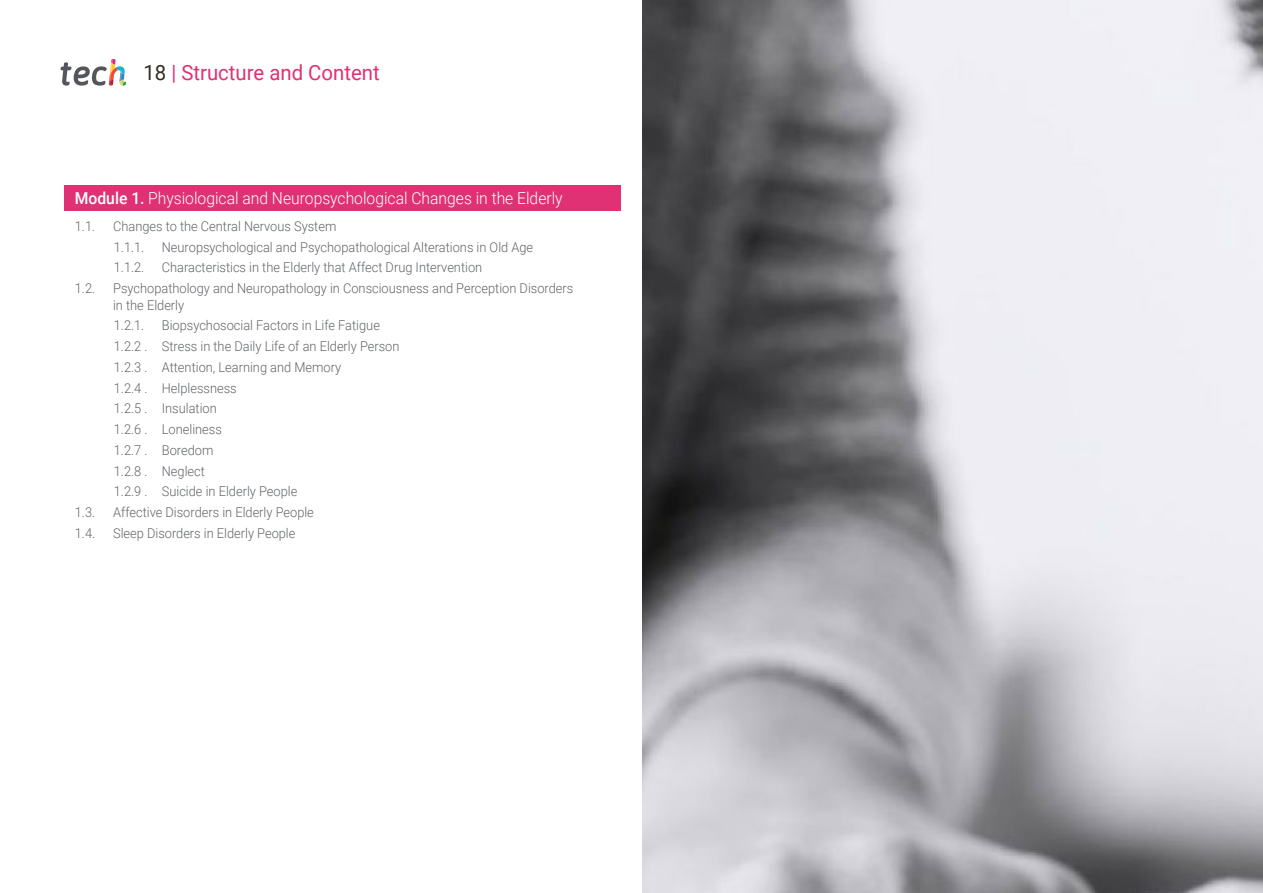
<style>
.page{position:relative;width:1263px;height:893px;background:#fff}
.page>*{position:absolute;margin:0;border:0;box-sizing:border-box;transform-origin:0 0}
.t1{font:21px "Roboto";color:#df3174}
.t2{font:300 16.5px "Roboto";color:#fff;scale:.95 1}
.t3{font:300 13.5px/20.7px "Roboto";color:#61646a;scale:.95 1}
.s1{color:#312e20}
.s2{font-weight:500}
</style>
<div class="page">
<div style="left:64px;top:185px;width:557px;height:25px;background:#df3174"></div>
<img style="left:642px;top:0;width:621px;height:893px">
<svg style="left:61px;top:59px;width:65px;height:27px"></svg>
<h1 class="t1" style="left:144px;top:57px;width:238px"><span class="s1">18</span> | Structure and Content</h1>
<p class="t2" style="left:75px;top:186px;width:515px"><span class="s2">Module 1.</span> Physiological and Neuropsychological Changes in the Elderly</p>
<p class="t3" style="left:75px;top:215px;width:23px">1.1.</p>
<p class="t3" style="left:113px;top:215px;width:236px">Changes to the Central Nervous System<br>1.1.1.</p>
<p class="t3" style="left:162px;top:236px;width:392px">Neuropsychological and Psychopathological Alterations in Old Age</p>
<p class="t3" style="left:114px;top:257px;width:34px">1.1.2.</p>
<p class="t3" style="left:162px;top:257px;width:339px">Characteristics in the Elderly that Affect Drug Intervention</p>
<p class="t3" style="left:75px;top:278px;width:23px">1.2.</p>
<p class="t3" style="left:113px;top:280px;width:486px;line-height:16.5px">Psychopathology and Neuropathology in Consciousness and Perception Disorders in the Elderly</p>
<p class="t3" style="left:114px;top:315px;width:34px">1.2.1.</p>
<p class="t3" style="left:114px;top:315px;width:302px;text-indent:48px">Biopsychosocial Factors in Life Fatigue<br>1.2.2 . Stress in the Daily Life of an Elderly Person<br>1.2.3 . Attention, Learning and Memory<br>1.2.4 . Helplessness<br>1.2.5 . Insulation<br>1.2.6 . Loneliness<br>1.2.7 . Boredom<br>1.2.8 . Neglect<br>1.2.9 . Suicide in Elderly People</p>
<p class="t3" style="left:75px;top:502px;width:23px">1.3.</p>
<p class="t3" style="left:113px;top:502px;width:213px">Affective Disorders in Elderly People</p>
<p class="t3" style="left:75px;top:522px;width:23px">1.4.</p>
<p class="t3" style="left:113px;top:522px;width:193px">Sleep Disorders in Elderly People</p>
</div>
